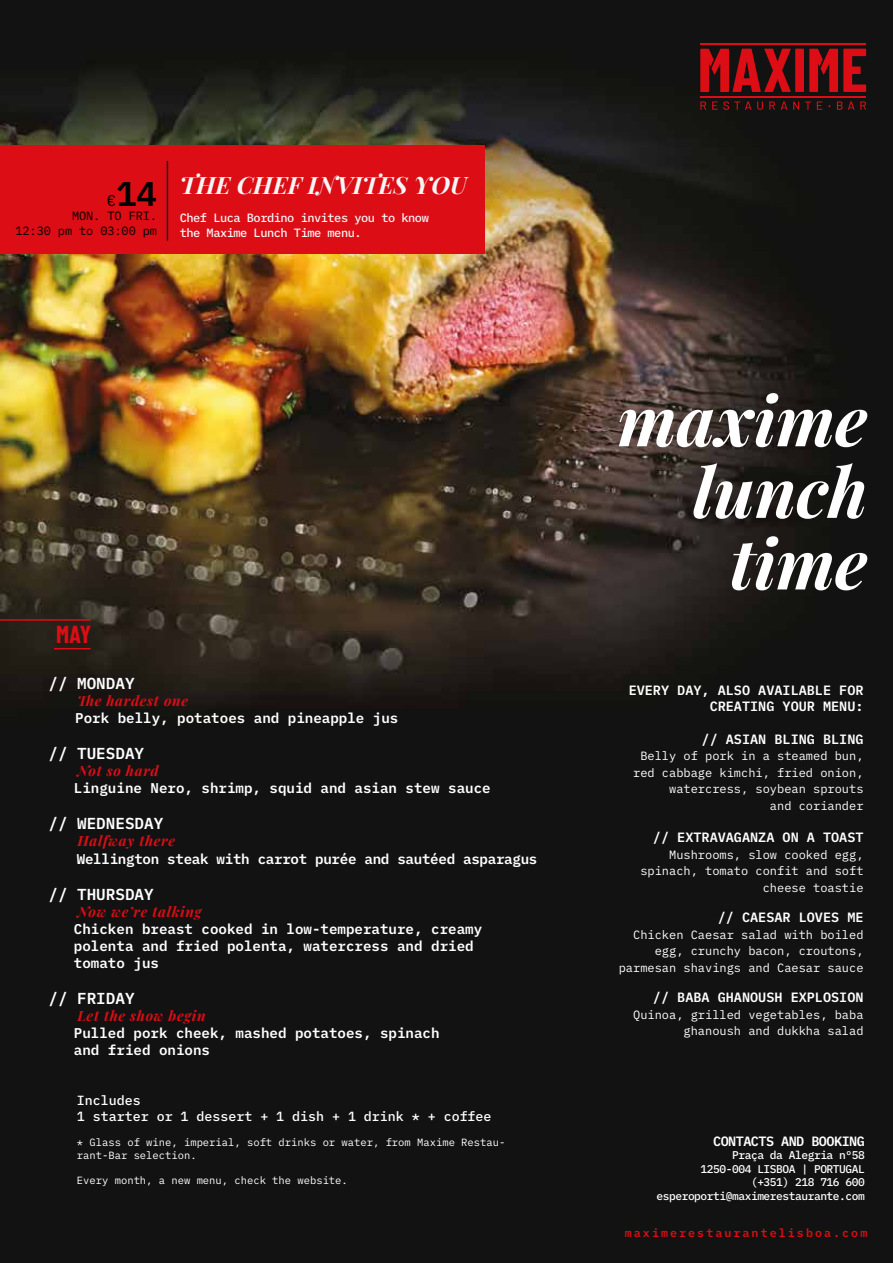
<style>
.page{position:relative;width:893px;height:1263px;background:#fff}
.page>*{position:absolute;margin:0;border:0;box-sizing:border-box;transform-origin:0 0}
.t1{font:italic 700 68.85px/71.6px "Playfair Display";color:#fff;text-align:right}
.t2{font:600 34.35px "IBM Plex Mono";color:#000}
.t3{font:italic 700 24px "Playfair Display";color:#f6f6f6}
.t4{font:700 24px "Barlow Condensed";color:#dc0d15}
.t5{font:600 15.9px "IBM Plex Mono";color:#fff}
.t6{font:600 14.1px/17px "IBM Plex Mono";color:#fff}
.t7{font:italic 700 14.1px "Playfair Display";letter-spacing:.05em;color:#dc0d15}
.t8{font:600 14.1px "IBM Plex Mono";letter-spacing:-.02em;color:#fff}
.t9{font:600 13.5px/16.2px "IBM Plex Mono";color:#fff;text-align:right}
.t10{font:600 13.5px "IBM Plex Mono";letter-spacing:-.04em;color:#fff}
.t11{font:500 13.35px/15.9px "IBM Plex Mono";color:#fff}
.t12{font:12px/16.5px "IBM Plex Mono";color:#fff;text-align:right}
.t13{font:500 12px/14.4px "IBM Plex Mono";letter-spacing:-.04em;color:#f6f6f6}
.t14{font:12px/14.4px "IBM Plex Mono";letter-spacing:-.01em;color:#000;text-align:right}
.t15{font:600 11.7px "IBM Plex Mono";letter-spacing:.175em;color:#dc0d15}
.t16{font:500 11.25px/13.5px "IBM Plex Mono";letter-spacing:-.04em;color:#fff;text-align:right}
.t17{font:10.5px/12.6px "IBM Plex Mono";color:#fff}
.s1{font-weight:400;font-size:15.6px}
</style>
<div class="page">
<img style="left:0;top:0;width:893px;height:1263px">
<hr style="left:0;top:619px;width:91px;height:2px;background:#dc0d15">
<hr style="left:54px;top:648px;width:37px;height:1px;background:#dc0d15">
<svg style="left:700px;top:49px;width:166px;height:43px;background:#870f13"></svg>
<hr style="left:700px;top:43px;width:166px;height:2px;background:#dc0d15">
<hr style="left:700px;top:96px;width:166px;height:1px;background:#dc0d15">
<svg style="left:700px;top:101px;width:6px;height:9px"></svg>
<svg style="left:712px;top:101px;width:39px;height:9px"></svg>
<svg style="left:757px;top:101px;width:6px;height:9px"></svg>
<svg style="left:769px;top:101px;width:6px;height:9px"></svg>
<svg style="left:781px;top:101px;width:6px;height:9px"></svg>
<svg style="left:793px;top:101px;width:6px;height:9px"></svg>
<svg style="left:805px;top:101px;width:6px;height:9px"></svg>
<svg style="left:817px;top:101px;width:5px;height:9px"></svg>
<svg style="left:837px;top:101px;width:17px;height:9px"></svg>
<svg style="left:860px;top:101px;width:6px;height:9px"></svg>
<div style="left:0;top:145px;width:484px;height:109px;background:#dc0d15"></div>
<hr style="left:167px;top:161px;width:1px;height:80px;background:#1d1d1b">
<h2 class="t2" style="left:107px;top:166px;width:52px"><span class="s1">€</span>14</h2>
<p class="t14" style="left:15px;top:208px;width:143px">MON. TO FRI.<br>12:30 pm to 03:00 pm</p>
<h3 class="t3" style="left:180px;top:165px;width:288px">THE CHEF INVITES YOU</h3>
<p class="t13" style="left:180px;top:210px;width:251px">Chef Luca Bordino invites you to know the Maxime Lunch Time menu.</p>
<h3 class="t4" style="left:56px;top:619px;width:37px">MAY</h3>
<h3 class="t5" style="left:48px;top:671px;width:88px">// MONDAY</h3>
<p class="t7" style="left:77px;top:689px;width:112px">The hardest one</p>
<p class="t6" style="left:75px;top:708px;width:325px">Pork belly, potatoes and pineapple jus</p>
<h3 class="t5" style="left:48px;top:741px;width:97px">// TUESDAY</h3>
<p class="t7" style="left:77px;top:760px;width:83px">Not so hard</p>
<p class="t6" style="left:74px;top:779px;width:418px">Linguine Nero, shrimp, squid and asian stew sauce</p>
<h3 class="t5" style="left:48px;top:811px;width:116px">// WEDNESDAY</h3>
<p class="t7" style="left:77px;top:830px;width:99px">Halfway there</p>
<p class="t8" style="left:77px;top:847px;width:462px">Wellington steak with carrot purée and sautéed asparagus</p>
<h3 class="t5" style="left:48px;top:881px;width:107px">// THURSDAY</h3>
<p class="t7" style="left:77px;top:900px;width:126px">Now we’re talking</p>
<p class="t6" style="left:74px;top:919px;width:410px">Chicken breast cooked in low-temperature, creamy polenta and fried polenta, watercress and dried tomato jus</p>
<h3 class="t5" style="left:48px;top:986px;width:88px">// FRIDAY</h3>
<p class="t7" style="left:77px;top:1004px;width:130px">Let the show begin</p>
<p class="t6" style="left:74px;top:1023px;width:367px">Pulled pork cheek, mashed potatoes, spinach and fried onions</p>
<p class="t11" style="left:77px;top:1091px;width:416px">Includes<br>1 starter or 1 dessert + 1 dish + 1 drink * + coffee</p>
<p class="t17" style="left:77px;top:1135px;width:430px">* Glass of wine, imperial, soft drinks or water, from Maxime Restau&shy;rant-Bar selection.</p>
<p class="t17" style="left:77px;top:1173px;width:272px">Every month, a new menu, check the website.</p>
<h1 class="t1" style="left:618px;top:378px;width:251px">maxime lunch time</h1>
<p class="t9" style="left:629px;top:681px;width:236px">EVERY DAY, ALSO AVAILABLE FOR<br>CREATING YOUR MENU:</p>
<p class="t9" style="left:702px;top:730px;width:164px">// ASIAN BLING BLING</p>
<p class="t12" style="left:633px;top:747px;width:232px">Belly of pork in a steamed bun, red cabbage kimchi, fried onion, watercress, soybean sprouts<br>and coriander</p>
<p class="t9" style="left:653px;top:828px;width:212px">// EXTRAVAGANZA ON A TOAST</p>
<p class="t12" style="left:640px;top:845px;width:225px">Mushrooms, slow cooked egg, spinach, tomato confit and soft cheese toastie</p>
<p class="t9" style="left:718px;top:908px;width:147px">// CAESAR LOVES ME</p>
<p class="t12" style="left:619px;top:925px;width:246px">Chicken Caesar salad with boiled egg, crunchy bacon, croutons, parmesan shavings and Caesar sauce</p>
<p class="t9" style="left:653px;top:988px;width:212px">// BABA GHANOUSH EXPLOSION</p>
<p class="t12" style="left:633px;top:1005px;width:232px">Quinoa, grilled vegetables, baba ghanoush and dukkha salad</p>
<p class="t10" style="left:713px;top:1130px;width:153px">CONTACTS AND BOOKING</p>
<p class="t16" style="left:656px;top:1147px;width:210px">Praça da Alegria nº58<br>1250-004 LISBOA | PORTUGAL<br>(+351) 218 716 600 esperoporti@maximerestaurante.com</p>
<p class="t15" style="left:625px;top:1224px;width:244px">maximerestaurantelisboa.com</p>
</div>
